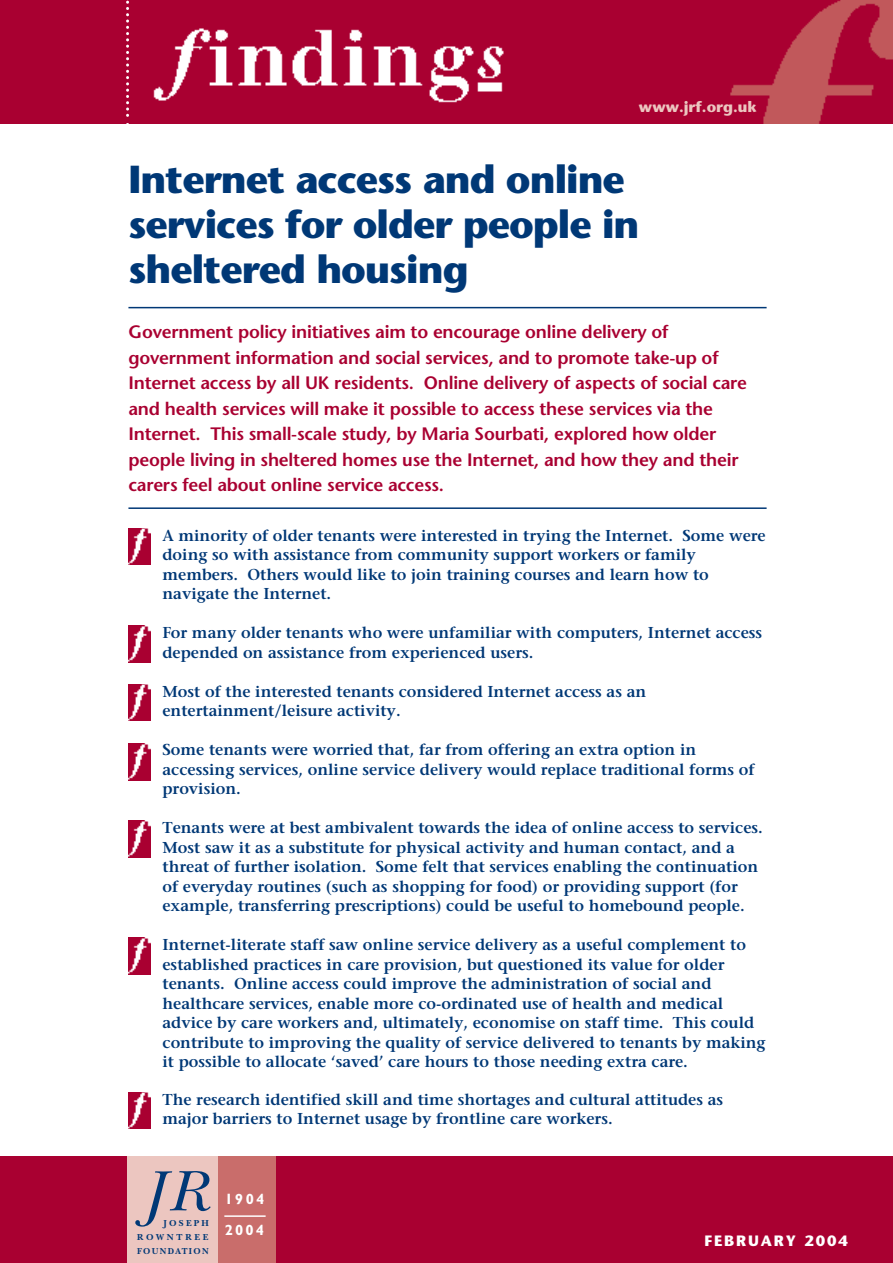
<style>
.page{position:relative;width:893px;height:1263px;background:#fff}
.page>*{position:absolute;margin:0;border:0;box-sizing:border-box;transform-origin:0 0}
.t1{font:italic 59.55px "New Baskerville";color:#003876}
.t2{font:700 39px/45px "Stone Sans";letter-spacing:-.025em;color:#003876}
.t3{font:600 18px/25.5px "Stone Sans";letter-spacing:-.01em;color:#a90031}
.t4{font:600 15.75px/19.5px "Stone Serif";color:#003876}
.t5{font:700 15px "Stone Sans";color:#ecc6c0}
.t6{font:700 15px "Stone Sans";letter-spacing:.125em;color:#fff}
.t7{font:700 14.85px/30.8px "M Gill Sans";letter-spacing:.15em;color:#fff}
.t8{font:700 9px/14.1px "New Baskerville";letter-spacing:.145em;color:#003876}
.t9{font:700 9px "New Baskerville";letter-spacing:.24em;color:#003876}
</style>
<div class="page">
<div style="left:1px;top:1157px;width:891px;height:106px;background:#a90031"></div>
<div style="left:1px;top:0;width:891px;height:123px;background:#a90031"></div>
<img style="left:730px;top:0;width:162px;height:123px">
<img style="left:153px;top:28px;width:351px;height:75px">
<div style="left:218px;top:1157px;width:58px;height:106px;background:#c96d6b"></div>
<div style="left:128px;top:1157px;width:90px;height:106px;background:#ecc6c0"></div>
<hr style="left:224px;top:1215px;width:41px;height:2px;background:#fff">
<svg style="left:126px;top:0;width:3px;height:124px"></svg>
<img style="left:128px;top:684px;width:22px;height:37px">
<img style="left:128px;top:743px;width:22px;height:37px">
<img style="left:128px;top:938px;width:22px;height:36px">
<img style="left:128px;top:820px;width:22px;height:37px">
<img style="left:128px;top:1092px;width:22px;height:37px">
<img style="left:128px;top:528px;width:22px;height:37px">
<img style="left:128px;top:626px;width:22px;height:36px">
<hr style="left:128px;top:507px;width:638px;height:2px;background:#003876">
<hr style="left:128px;top:307px;width:638px;height:1px;background:#003876">
<p class="t5" style="left:639px;top:101px;width:119px">www.jrf.org.uk</p>
<h2 class="t2" style="left:128px;top:161px;width:512px">Internet access and online services for older people in sheltered housing</h2>
<p class="t3" style="left:128px;top:321px;width:620px">Government policy initiatives aim to encourage online delivery of government information and social services, and to promote take-up of Internet access by all UK residents. Online delivery of aspects of social care and health services will make it possible to access these services via the Internet. This small-scale study, by Maria Sourbati, explored how older people living in sheltered homes use the Internet, and how they and their carers feel about online service access.</p>
<p class="t4" style="left:162px;top:527px;width:604px">A minority of older tenants were interested in trying the Internet. Some were doing so with assistance from community support workers or family members. Others would like to join training courses and learn how to navigate the Internet.</p>
<p class="t4" style="left:162px;top:625px;width:601px">For many older tenants who were unfamiliar with computers, Internet access depended on assistance from experienced users.</p>
<p class="t4" style="left:162px;top:683px;width:485px">Most of the interested tenants considered Internet access as an entertainment/leisure activity.</p>
<p class="t4" style="left:162px;top:742px;width:593px">Some tenants were worried that, far from offering an extra option in accessing services, online service delivery would replace traditional forms of provision.</p>
<p class="t4" style="left:162px;top:820px;width:602px">Tenants were at best ambivalent towards the idea of online access to services.<br>Most saw it as a substitute for physical activity and human contact, and a threat of further isolation. Some felt that services enabling the continuation of everyday routines (such as shopping for food) or providing support (for example, transferring prescriptions) could be useful to homebound people.</p>
<p class="t4" style="left:162px;top:937px;width:604px">Internet-literate staff saw online service delivery as a useful complement to established practices in care provision, but questioned its value for older tenants. Online access could improve the administration of social and healthcare services, enable more co-ordinated use of health and medical advice by care workers and, ultimately, economise on staff time. This could contribute to improving the quality of service delivered to tenants by making it possible to allocate ‘saved’ care hours to those needing extra care.</p>
<p class="t4" style="left:162px;top:1091px;width:562px">The research identified skill and time shortages and cultural attitudes as major barriers to Internet usage by frontline care workers.</p>
<h1 class="t1" style="left:144px;top:1171px;width:64px">JR</h1>
<p class="t9" style="left:163px;top:1220px;width:47px">JOSEPH</p>
<p class="t8" style="left:137px;top:1232px;width:73px">ROWNTREE<br>FOUNDATION</p>
<p class="t7" style="left:225px;top:1185px;width:41px">1904<br>2004</p>
<p class="t6" style="left:704px;top:1234px;width:145px">FEBRUARY 2004</p>
</div>
